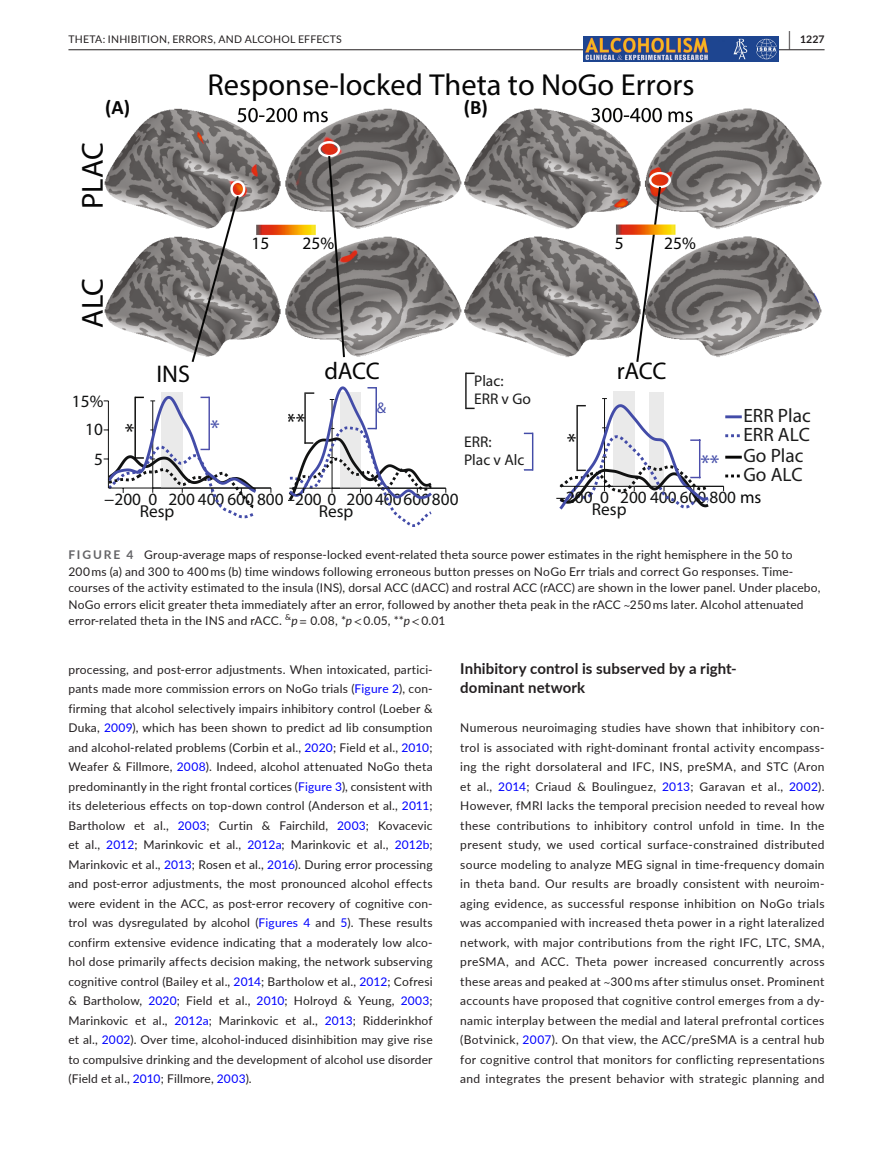
<style>
.page{position:relative;width:893px;height:1174px;background:#fff}
.page>*{position:absolute;margin:0;border:0;box-sizing:border-box;transform-origin:0 0}
.t1{font:30.45px "Myriad Pro";color:#060606}
.t2{font:24.15px "Myriad Pro";letter-spacing:-.015em;color:#060606}
.t3{font:23.25px "Myriad Pro";color:#060606}
.t4{font:23.25px "Myriad Pro";color:#434ca8}
.t5{font:700 20.25px "Calibri";color:#060606}
.t6{font:19.35px/40.3px "Myriad Pro";color:#1b1b1b}
.t7{font:17.4px "Myriad Pro";color:#060606}
.t8{font:17.25px/27.8px "Myriad Pro";color:#111212;text-align:right}
.t9{font:15.45px/18.6px "Myriad Pro";color:#1b1b1b}
.t10{font:15.45px "Myriad Pro";color:#434ca8}
.t11{font:700 15px/19.5px "Lato";letter-spacing:.005em;color:#231f20}
.t12{font:12px/19.5px "Lato";letter-spacing:.015em;color:#231f20;text-align:justify}
.t13{font:10.5px "Lato";letter-spacing:.02em;color:#231f20}
.t14{font:700 10.5px "Lato";color:#231f20}
.t15{font:8.4px "Lato";color:#231f20}
.s1{font-size:19.5px}
.s2{font-size:17.4px;color:#060606}
.s3{font-weight:700;color:#636366}
.s4{font-family:"STIX"}
.s5{font-style:italic}
.s6{font-family:"STIX";font-style:italic}
.s7{color:#00f}
</style>
<div class="page">
<hr style="left:68px;top:49px;width:756px;height:1px;background:#231f20">
<img style="left:583px;top:36px;width:196px;height:26px">
<img style="left:105px;top:107px;width:716px;height:255px">
<hr style="left:289px;top:488px;width:157px;height:1px;background:#111212">
<svg style="left:288px;top:386px;width:147px;height:141px"></svg>
<hr style="left:725px;top:415px;width:17px;height:3px;background:#434ca8">
<svg style="left:725px;top:456px;width:17px;height:2px"></svg>
<svg style="left:725px;top:434px;width:15px;height:3px"></svg>
<svg style="left:725px;top:474px;width:15px;height:3px"></svg>
<div style="left:161px;top:392px;width:21px;height:96px;background:#eaeaea"></div>
<hr style="left:108px;top:487px;width:163px;height:1px;background:#111212">
<svg style="left:104px;top:394px;width:155px;height:125px"></svg>
<div style="left:613px;top:391px;width:21px;height:95px;background:#eaeaea"></div>
<div style="left:650px;top:392px;width:14px;height:94px;background:#eaeaea"></div>
<hr style="left:560px;top:486px;width:164px;height:1px;background:#111212">
<svg style="left:559px;top:398px;width:153px;height:112px"></svg>
<hr style="left:699px;top:440px;width:1px;height:37px;background:#4c4eab">
<hr style="left:465px;top:373px;width:2px;height:35px;background:#1b1b1b">
<svg style="left:466px;top:372px;width:9px;height:2px"></svg>
<svg style="left:466px;top:407px;width:9px;height:2px"></svg>
<hr style="left:532px;top:433px;width:1px;height:37px;background:#434ca8">
<svg style="left:524px;top:432px;width:9px;height:2px"></svg>
<p class="t13" style="left:68px;top:31px;width:275px">THETA: INHIBITION, ERRORS, AND ALCOHOL EFFECTS</p>
<p class="t14" style="left:789px;top:31px;width:37px"><span class="s1">|</span> 1227</p>
<h1 class="t1" style="left:207px;top:66px;width:489px">Response-locked Theta to NoGo Errors</h1>
<h3 class="t5" style="left:105px;top:95px;width:26px">(A)</h3>
<h3 class="t5" style="left:464px;top:95px;width:26px">(B)</h3>
<h1 class="t1" style="left:74px;top:209px;width:68px;rotate:-90deg">PLAC</h1>
<h1 class="t1" style="left:74px;top:328px;width:51px;rotate:-90deg">ALC</h1>
<h3 class="t8" style="left:72px;top:387px;width:33px">15%<br>10</h3>
<h3 class="t8" style="left:94px;top:444px;width:10px">5</h3>
<h3 class="t3" style="left:135px;top:438px;width:11px;rotate:-180deg">*</h3>
<h2 class="t2" style="left:156px;top:359px;width:35px">INS</h2>
<h3 class="t4" style="left:210px;top:413px;width:11px">*</h3>
<h3 class="t7" style="left:251px;top:232px;width:19px">15</h3>
<h3 class="t7" style="left:303px;top:232px;width:33px">25%</h3>
<h3 class="t7" style="left:615px;top:232px;width:10px">5</h3>
<h3 class="t7" style="left:664px;top:232px;width:33px">25%</h3>
<h3 class="t3" style="left:306px;top:428px;width:21px;rotate:-180deg">**</h3>
<h2 class="t2" style="left:324px;top:356px;width:57px">dACC</h2>
<p class="t10" style="left:377px;top:398px;width:11px">&amp;</p>
<p class="t9" style="left:474px;top:371px;width:58px">Plac:<br>ERR v Go</p>
<p class="t9" style="left:464px;top:432px;width:62px">ERR:<br>Plac v Alc</p>
<h3 class="t3" style="left:576px;top:448px;width:11px;rotate:-180deg">*</h3>
<h2 class="t2" style="left:617px;top:356px;width:51px">rACC</h2>
<h3 class="t4" style="left:700px;top:449px;width:21px">**</h3>
<h3 class="t6" style="left:743px;top:395px;width:69px">ERR Plac<br>Go Plac</h3>
<h3 class="t6" style="left:743px;top:414px;width:68px">ERR ALC<br>Go ALC</h3>
<h3 class="t8" style="left:104px;top:485px;width:356px">−200 0 200 400 600 800−200 0 200400600800</h3>
<h3 class="t8" style="left:140px;top:497px;width:36px">Resp</h3>
<h3 class="t8" style="left:319px;top:497px;width:36px">Resp</h3>
<h3 class="t8" style="left:556px;top:483px;width:207px">−200 0 200 400 600 800 <span class="s2">ms</span></h3>
<h3 class="t8" style="left:592px;top:495px;width:36px">Resp</h3>
<p class="t12" style="left:68px;top:546px;width:754px;line-height:16.5px;text-align:left"><span class="s3">FIGURE 4</span> Group-average maps of response-locked event-related theta source power estimates in the right hemisphere in the 50 to<br>200 ms (a) and 300 to 400 ms (b) time windows following erroneous button presses on NoGo Err trials and correct Go responses. Time&shy;courses of the activity estimated to the insula (INS), dorsal ACC (dACC) and rostral ACC (rACC) are shown in the lower panel. Under placebo, NoGo errors elicit greater theta immediately after an error, followed by another theta peak in the rACC <span class="s4">~</span>250 ms later. Alcohol attenuated error-related theta in the INS and rACC.</p>
<p class="t15" style="left:285px;top:611px;width:7px">&amp;</p>
<p class="t12" style="left:292px;top:610px;width:155px"><span class="s5">p</span> <span class="s6">=</span> 0.08, *<span class="s5">p</span><span class="s4">&lt;</span> 0.05, **<span class="s5">p</span><span class="s4">&lt;</span> 0.01</p>
<p class="t12" style="left:68px;top:659px;width:366px">processing, and post-error adjustments. When intoxicated, partici&shy;pants made more commission errors on NoGo trials (<span class="s7">Figure 2</span>), con&shy;firming that alcohol selectively impairs inhibitory control (Loeber &amp; Duka, <span class="s7">2009</span>), which has been shown to predict ad lib consumption and alcohol-related problems (Corbin et al., <span class="s7">2020</span>; Field et al., <span class="s7">2010</span>; Weafer &amp; Fillmore, <span class="s7">2008</span>). Indeed, alcohol attenuated NoGo theta predominantly in the right frontal cortices (<span class="s7">Figure 3</span>), consistent with its deleterious effects on top-down control (Anderson et al., <span class="s7">2011</span>; Bartholow et al., <span class="s7">2003</span>; Curtin &amp; Fairchild, <span class="s7">2003</span>; Kovacevic et al., <span class="s7">2012</span>; Marinkovic et al., <span class="s7">2012a</span>; Marinkovic et al., <span class="s7">2012b</span>; Marinkovic et al., <span class="s7">2013</span>; Rosen et al., <span class="s7">2016</span>). During error processing and post-error adjustments, the most pronounced alcohol effects were evident in the ACC, as post-error recovery of cognitive con&shy;trol was dysregulated by alcohol (<span class="s7">Figures 4</span> and <span class="s7">5</span>). These results confirm extensive evidence indicating that a moderately low alco&shy;hol dose primarily affects decision making, the network subserving cognitive control (Bailey et al., <span class="s7">2014</span>; Bartholow et al., <span class="s7">2012</span>; Cofresi &amp; Bartholow, <span class="s7">2020</span>; Field et al., <span class="s7">2010</span>; Holroyd &amp; Yeung, <span class="s7">2003</span>; Marinkovic et al., <span class="s7">2012a</span>; Marinkovic et al., <span class="s7">2013</span>; Ridderinkhof et al., <span class="s7">2002</span>). Over time, alcohol-induced disinhibition may give rise to compulsive drinking and the development of alcohol use disorder (Field et al., <span class="s7">2010</span>; Fillmore, <span class="s7">2003</span>).</p>
<p class="t11" style="left:460px;top:658px;width:278px">Inhibitory control is subserved by a right&shy;dominant network</p>
<p class="t12" style="left:460px;top:717px;width:366px">Numerous neuroimaging studies have shown that inhibitory con&shy;trol is associated with right-dominant frontal activity encompass&shy;ing the right dorsolateral and IFC, INS, preSMA, and STC (Aron et al., <span class="s7">2014</span>; Criaud &amp; Boulinguez, <span class="s7">2013</span>; Garavan et al., <span class="s7">2002</span>).<br>However, fMRI lacks the temporal precision needed to reveal how these contributions to inhibitory control unfold in time. In the present study, we used cortical surface-constrained distributed source modeling to analyze MEG signal in time-frequency domain in theta band. Our results are broadly consistent with neuroim&shy;aging evidence, as successful response inhibition on NoGo trials was accompanied with increased theta power in a right lateralized network, with major contributions from the right IFC, LTC, SMA, preSMA, and ACC. Theta power increased concurrently across these areas and peaked at <span class="s4">~</span>300 ms after stimulus onset. Prominent accounts have proposed that cognitive control emerges from a dy&shy;namic interplay between the medial and lateral prefrontal cortices (Botvinick, <span class="s7">2007</span>). On that view, the ACC/preSMA is a central hub for cognitive control that monitors for conflicting representations and integrates the present behavior with strategic planning and</p>
</div>
